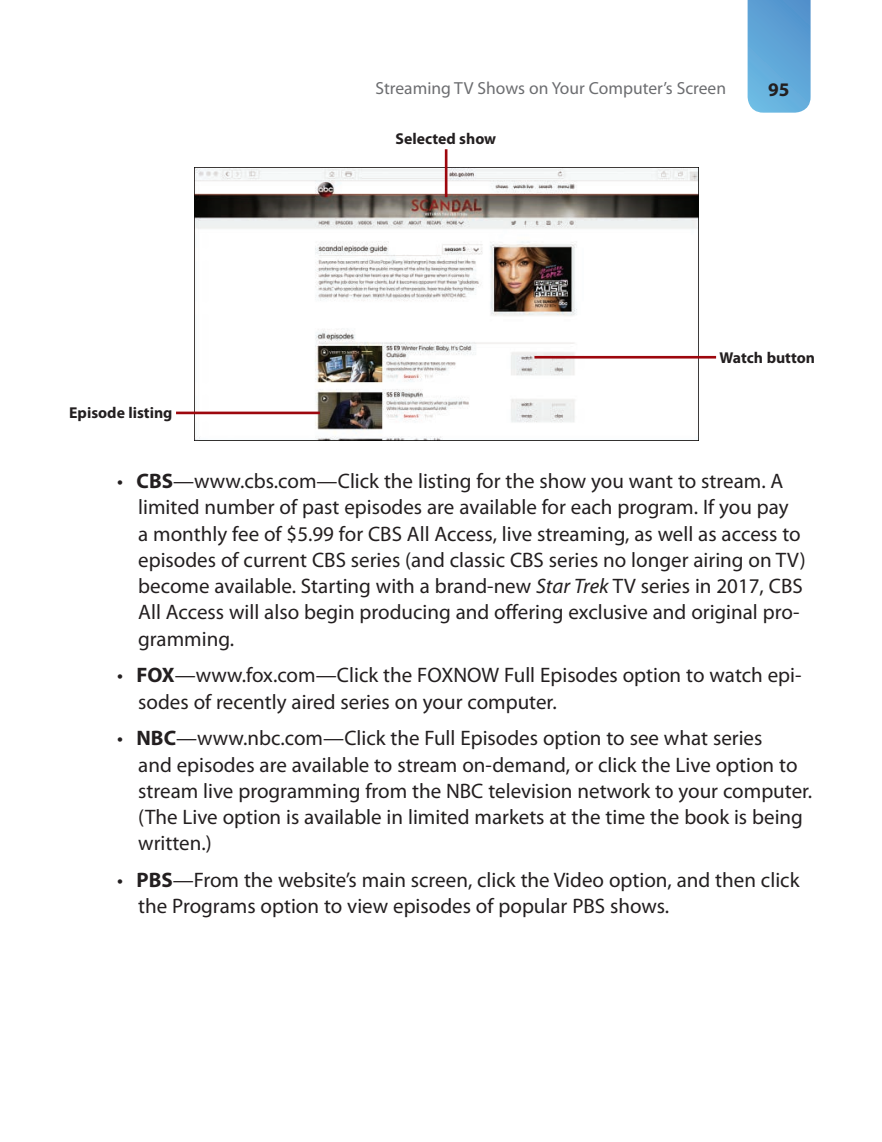
<style>
.page{position:relative;width:882px;height:1142px;background:#fff}
.page>*{position:absolute;margin:0;border:0;box-sizing:border-box;transform-origin:0 0}
.t1{font:21px/26.2px "Myriad Pro";color:#231f20}
.t2{font:700 19.25px "Myriad Pro";color:#231f20}
.t3{font:17.5px "Myriad Pro";color:#6c6d70}
.t4{font:700 15.75px "Myriad Pro";color:#231f20}
.s1{font-weight:700}
.s2{font-style:italic}
</style>
<div class="page">
<svg style="left:748px;top:0;width:63px;height:113px"></svg>
<img style="left:194px;top:167px;width:504px;height:274px">
<hr style="left:445px;top:149px;width:2px;height:48px;background:#9d070d">
<hr style="left:534px;top:356px;width:182px;height:2px;background:#9d070d">
<hr style="left:176px;top:411px;width:144px;height:3px;background:#9d070d">
<p class="t3" style="left:376px;top:82px;width:352px">Streaming TV Shows on Your Computer’s Screen</p>
<p class="t2" style="left:768px;top:82px;width:23px">95</p>
<p class="t4" style="left:69px;top:407px;width:105px">Episode listing</p>
<p class="t4" style="left:396px;top:133px;width:102px">Selected show</p>
<p class="t4" style="left:720px;top:351px;width:97px">Watch button</p>
<p class="t1" style="left:138px;top:469px;width:669px;text-indent:-21px">• <span class="s1">CBS</span> —www.cbs.com—Click the listing for the show you want to stream. A limited number of past episodes are available for each program. If you pay<br>a monthly fee of $5.99 for CBS All Access, live streaming, as well as access to episodes of current CBS series (and classic CBS series no longer airing on TV) become available. Starting with a brand-new <span class="s2">Star Trek</span> TV series in 2017, CBS All Access will also begin producing and offering exclusive and original pro&shy;gramming.</p>
<p class="t1" style="left:138px;top:664px;width:665px;text-indent:-21px">• <span class="s1">FOX</span> —www.fox.com—Click the FOXNOW Full Episodes option to watch epi&shy;sodes of recently aired series on your computer.</p>
<p class="t1" style="left:138px;top:727px;width:676px;text-indent:-21px">• <span class="s1">NBC</span> —www.nbc.com—Click the Full Episodes option to see what series<br>and episodes are available to stream on-demand, or click the Live option to stream live programming from the NBC television network to your computer. (The Live option is available in limited markets at the time the book is being written.)</p>
<p class="t1" style="left:138px;top:868px;width:663px;text-indent:-21px">• <span class="s1">PBS</span> —From the website’s main screen, click the Video option, and then click the Programs option to view episodes of popular PBS shows.</p>
</div>
